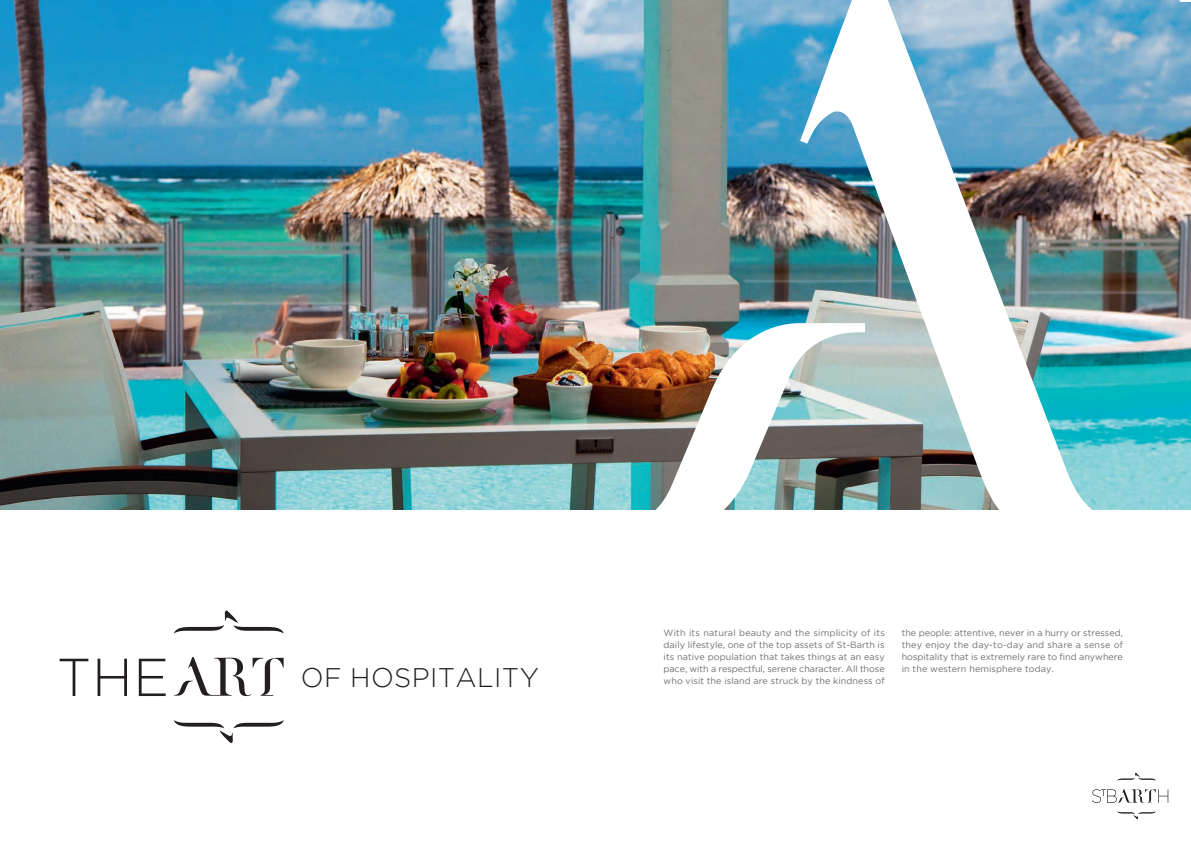
<style>
.page{position:relative;width:1191px;height:842px;background:#fff}
.page>*{position:absolute;margin:0;border:0;box-sizing:border-box;transform-origin:0 0}
.t1{font:300 53.3px "Gotham";color:#231f20}
.t2{font:300 26.9px "Gotham";letter-spacing:.015em;color:#231f20}
.t3{font:9px/12px "Gotham";letter-spacing:.01em;color:#6c6d70;text-align:justify}
</style>
<div class="page">
<svg style="left:174px;top:610px;width:110px;height:23px"></svg>
<svg style="left:174px;top:720px;width:110px;height:23px"></svg>
<svg style="left:174px;top:657px;width:110px;height:39px"></svg>
<svg style="left:1117px;top:773px;width:39px;height:8px"></svg>
<svg style="left:1117px;top:811px;width:39px;height:8px"></svg>
<svg style="left:1092px;top:789px;width:76px;height:14px"></svg>
<img style="left:0;top:0;width:800px;height:510px">
<img style="left:800px;top:0;width:391px;height:510px">
<img style="left:596px;top:323px;width:269px;height:187px">
<h1 class="t1" style="left:57px;top:648px;width:114px">THE</h1>
<h2 class="t2" style="left:301px;top:662px;width:239px">OF HOSPITALITY</h2>
<p class="t3" style="left:663px;top:627px;width:223px">With its natural beauty and the simplicity of its daily lifestyle, one of the top assets of St-Barth is its native population that takes things at an easy pace, with a respectful, serene character. All those who visit the island are struck by the kindness of</p>
<p class="t3" style="left:901px;top:627px;width:223px">the people: attentive, never in a hurry or stressed, they enjoy the day-to-day and share a sense of hospitality that is extremely rare to find anywhere in the western hemisphere today.</p>
</div>
